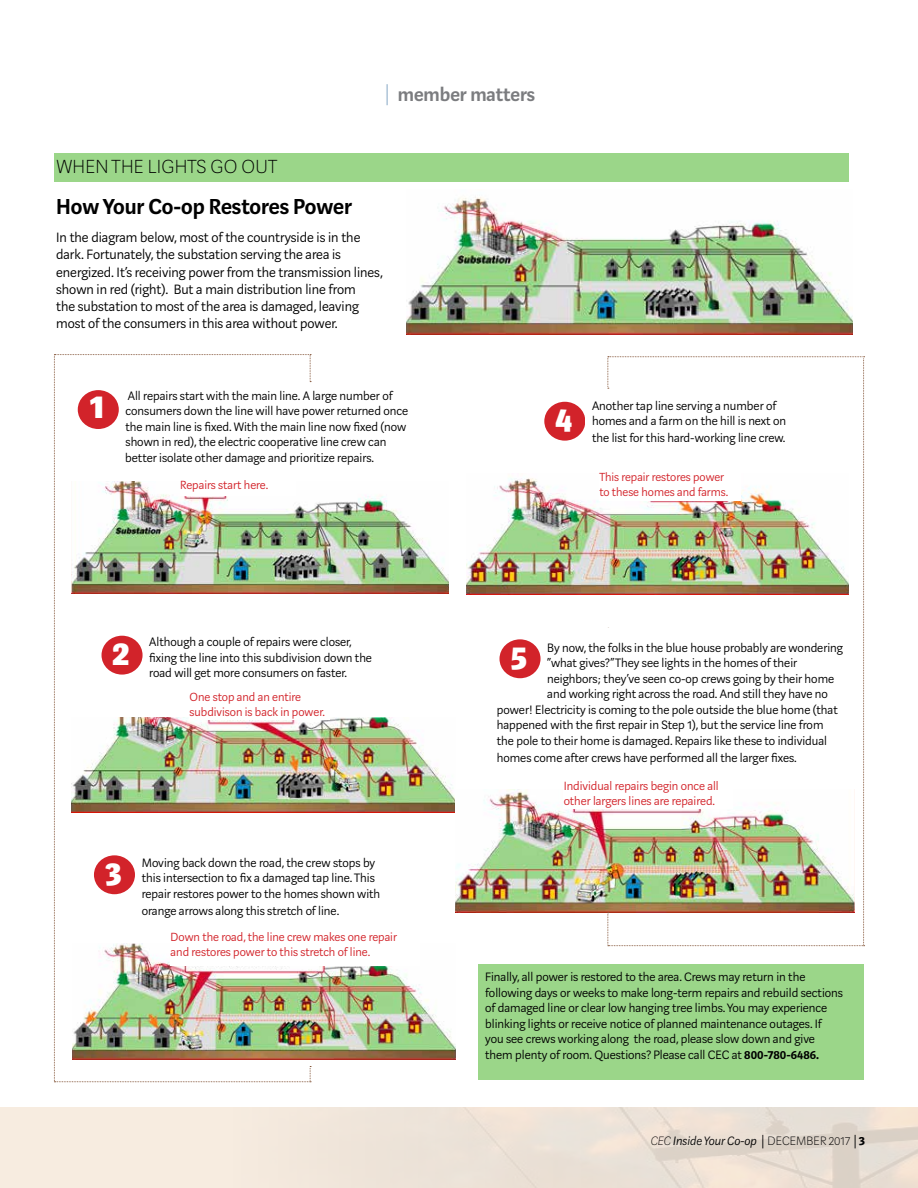
<style>
.page{position:relative;width:918px;height:1188px;background:#fff}
.page>*{position:absolute;margin:0;border:0;box-sizing:border-box;transform-origin:0 0}
.t1{font:900 36px "Marat Sans";color:#fff}
.t2{font:600 24px "Marat Sans";color:#000}
.t3{font:100 21px "Marat Sans";letter-spacing:.01em;color:#000}
.t4{font:600 21px "Marat Sans";color:#7b7c7f}
.t5{font:300 15px/17.2px "Marat Sans";color:#000}
.t6{font:300 13.5px/15.6px "Marat Sans";color:#000}
.t7{font:italic 300 13.5px "Marat Sans";color:#000}
.t8{font:300 13.2px/15.1px "Marat Sans";color:#d2232a}
.t9{font:300 13.05px/15px "Marat Sans";color:#d2232a}
.t10{font:300 12.9px/14.9px "Marat Sans";color:#d2232a}
.s1{font-weight:600}
.s2{font-weight:100}
.s3{font-family:"Minion Pro";font-weight:400;font-style:normal}
.s4{font-weight:100;font-style:normal}
.s5{font-weight:700;font-style:normal}
</style>
<div class="page">
<svg style="left:0;top:1107px;width:918px;height:81px;background:#eee4d8"></svg>
<div style="left:54px;top:153px;width:795px;height:28px;background:#9bd689"></div>
<img style="left:311px;top:496px;width:137px;height:98px">
<img style="left:311px;top:717px;width:144px;height:95px">
<div style="left:190px;top:692px;width:140px;height:28px;background:#fff"></div>
<img style="left:311px;top:966px;width:144px;height:94px">
<img style="left:467px;top:478px;width:141px;height:117px">
<div style="left:599px;top:471px;width:141px;height:30px;background:#fff"></div>
<img style="left:406px;top:197px;width:446px;height:137px">
<div style="left:478px;top:964px;width:386px;height:116px;background:#9bd689"></div>
<div style="left:499px;top:639px;width:42px;height:39px;background:#d2232a;border-radius:50%"></div>
<img style="left:456px;top:789px;width:152px;height:123px">
<div style="left:564px;top:780px;width:169px;height:29px;background:#fff"></div>
<div style="left:544px;top:402px;width:41px;height:39px;background:#d2232a;border-radius:50%"></div>
<img style="left:608px;top:356px;width:257px;height:590px">
<div style="left:603px;top:628px;width:8px;height:7px;background:#fff"></div>
<img style="left:54px;top:354px;width:257px;height:728px">
<h3 class="t4" style="left:398px;top:83px;width:139px">member matters</h3>
<h3 class="t3" style="left:56px;top:156px;width:222px">WHEN THE LIGHTS GO OUT</h3>
<h2 class="t2" style="left:56px;top:194px;width:297px">How Your Co-op Restores Power</h2>
<p class="t5" style="left:56px;top:229px;width:328px">In the diagram below, most of the countryside is in the dark. Fortunately, the substation serving the area is energized. It’s receiving power from the transmission lines, shown in red (right). But a main distribution line from<br>the substation to most of the area is damaged, leaving most of the consumers in this area without power.</p>
<h1 class="t1" style="left:90px;top:387px;width:16px">1</h1>
<p class="t6" style="left:125px;top:388px;width:284px">All repairs start with the main line. A large number of consumers down the line will have power returned once the main line is fixed. With the main line now fixed (now shown in red), the electric cooperative line crew can better isolate other damage and prioritize repairs.</p>
<p class="t9" style="left:180px;top:478px;width:90px">Repairs start here.</p>
<h1 class="t1" style="left:555px;top:400px;width:19px">4</h1>
<p class="t6" style="left:592px;top:398px;width:196px">Another tap line serving a number of homes and a farm on the hill is next on</p>
<p class="t6" style="left:592px;top:431px;width:195px">the list for this hard-working line crew.</p>
<p class="t10" style="left:599px;top:469px;width:130px">This repair restores power to these homes and farms.</p>
<h1 class="t1" style="left:113px;top:634px;width:18px">2</h1>
<p class="t6" style="left:149px;top:634px;width:224px">Although a couple of repairs were closer, fixing the line into this subdivision down the road will get more consumers on faster.</p>
<p class="t9" style="left:190px;top:690px;width:137px">One stop and an entire subdivison is back in power.</p>
<h1 class="t1" style="left:105px;top:854px;width:18px">3</h1>
<p class="t6" style="left:142px;top:855px;width:240px">Moving back down the road, the crew stops by this intersection to fix a damaged tap line. This repair restores power to the homes shown with</p>
<p class="t6" style="left:142px;top:903px;width:199px">orange arrows along this stretch of line.</p>
<p class="t9" style="left:171px;top:930px;width:228px">Down the road, the line crew makes one repair and restores power to this stretch of line.</p>
<p class="t6" style="left:547px;top:640px;width:297px">By now, the folks in the blue house probably are wondering</p>
<p class="t6" style="left:547px;top:655px;width:251px">“what gives?” They see lights in the homes of their</p>
<p class="t6" style="left:547px;top:671px;width:288px">neighbors; they’ve seen co-op crews going by their home</p>
<p class="t6" style="left:547px;top:686px;width:282px">and working right across the road. And still they have no</p>
<p class="t6" style="left:497px;top:702px;width:343px">power! Electricity is coming to the pole outside the blue home (that</p>
<p class="t6" style="left:497px;top:717px;width:328px">happened with the first repair in Step 1), but the service line from</p>
<p class="t6" style="left:497px;top:733px;width:332px">the pole to their home is damaged. Repairs like these to individual</p>
<p class="t6" style="left:497px;top:750px;width:302px">homes come after crews have performed all the larger fixes.</p>
<h1 class="t1" style="left:511px;top:638px;width:17px">5</h1>
<p class="t8" style="left:564px;top:778px;width:157px">Individual repairs begin once all other largers lines are repaired.</p>
<p class="t6" style="left:485px;top:969px;width:359px">Finally, all power is restored to the area. Crews may return in the following days or weeks to make long-term repairs and rebuild sections of damaged line or clear low hanging tree limbs. You may experience blinking lights or receive notice of planned maintenance outages. If you see crews working along the road, please slow down and give them plenty of room. Questions? Please call CEC at <span class="s1">800-780-6486.</span></p>
<p class="t7" style="left:651px;top:1133px;width:216px"><span class="s2">CEC</span> Inside Your Co-op <span class="s3">|</span> <span class="s4">DECEMBER</span> <span class="s4">2017</span> <span class="s3">|</span> <span class="s5">3</span></p>
</div>
